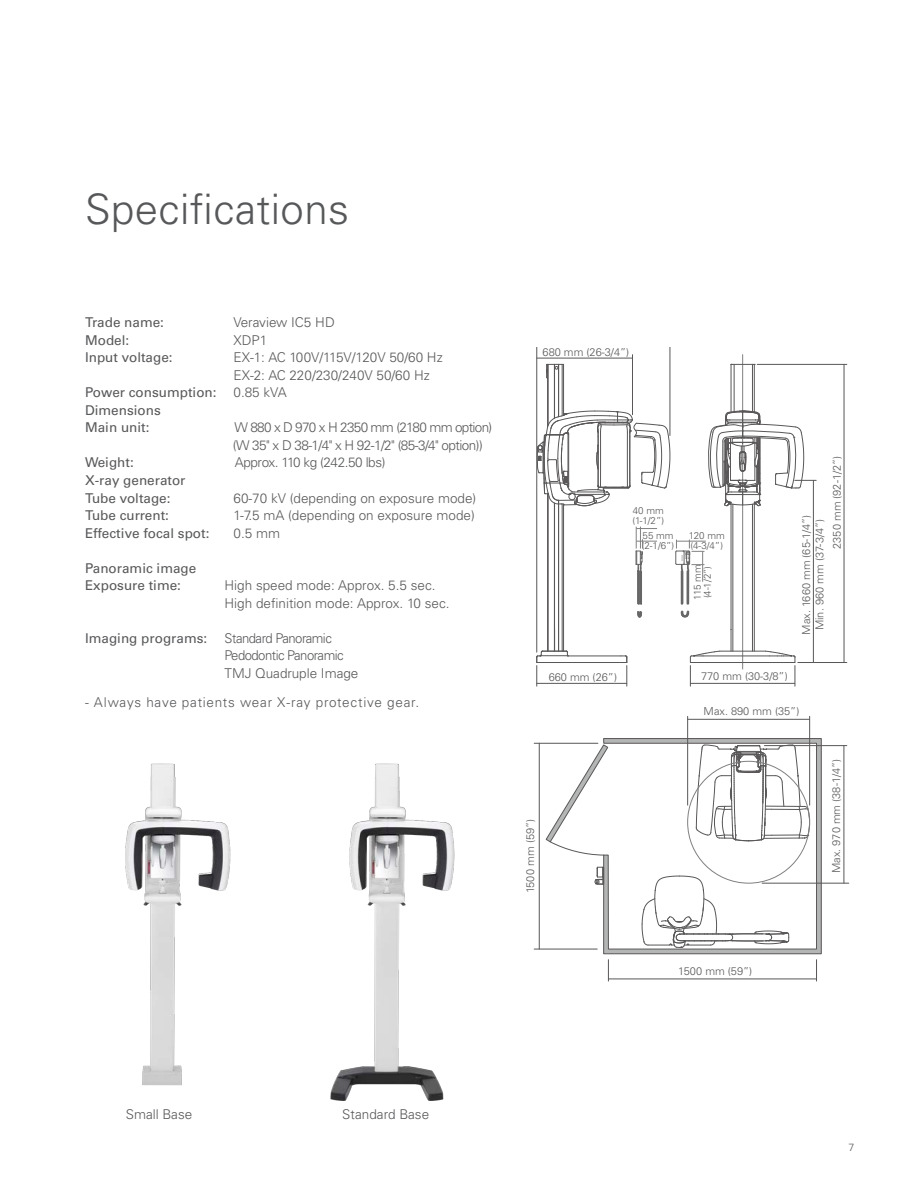
<style>
.page{position:relative;width:918px;height:1188px;background:#fff}
.page>*{position:absolute;margin:0;border:0;box-sizing:border-box;transform-origin:0 0}
.headline_1__28pt{font:300 42px "Univers LT Std";letter-spacing:.01em;color:#57585a}
.EN_common_copy_text{font:300 13.5px/17.5px "Univers LT Std";color:#57585a}
.EN_common_copy_text-2{font:13.5px "Univers LT Std";color:#57585a}
.EN_common_copy_text-3{font:300 13.5px/17.5px "Univers LT Std";letter-spacing:-.05em;color:#57585a}
.EN_common_copy_text-4{font:300 13.5px/17.5px "Univers LT Std";letter-spacing:-.04em;color:#57585a}
.EN_footnote_6pt{font:300 13.5px "Univers LT Std";letter-spacing:.055em;color:#57585a}
.EN_common_copy_text-5{font:300 13.5px "Univers LT Std";letter-spacing:-.03em;color:#57585a}
.copy_bullets{font:300 13.5px "Univers LT Std";color:#57585a}
.t1{font:300 10.95px/17.5px "Univers";color:#595757}
.t2{font:300 10.5px "Univers LT Std";color:#57585a}
.t3{font:300 9.75px/9.8px "Univers";color:#595757}
</style>
<div class="page">
<hr style="left:537px;top:348px;width:1px;height:304px;background:#595757">
<hr style="left:670px;top:348px;width:1px;height:87px;background:#595757">
<hr style="left:539px;top:743px;width:1px;height:206px;background:#595757">
<hr style="left:534px;top:743px;width:64px;height:1px;background:#595757">
<hr style="left:534px;top:949px;width:63px;height:1px;background:#595757">
<hr style="left:608px;top:979px;width:209px;height:1px;background:#595757">
<svg style="left:608px;top:960px;width:1px;height:21px"></svg>
<svg style="left:816px;top:960px;width:1px;height:21px"></svg>
<hr style="left:844px;top:364px;width:1px;height:298px;background:#595757">
<hr style="left:757px;top:364px;width:90px;height:1px;background:#595757">
<hr style="left:798px;top:662px;width:49px;height:1px;background:#595757">
<hr style="left:537px;top:358px;width:96px;height:1px;background:#595757">
<hr style="left:632px;top:355px;width:1px;height:60px;background:#595757">
<hr style="left:537px;top:683px;width:90px;height:1px;background:#595757">
<hr style="left:569px;top:656px;width:52px;height:1px;background:#595757">
<hr style="left:539px;top:662px;width:81px;height:1px;background:#595757">
<hr style="left:562px;top:504px;width:1px;height:147px;background:#595757">
<hr style="left:548px;top:494px;width:1px;height:157px;background:#595757">
<hr style="left:547px;top:494px;width:1px;height:157px;background:#595757">
<hr style="left:558px;top:504px;width:1px;height:147px;background:#595757">
<hr style="left:554px;top:503px;width:1px;height:148px;background:#595757">
<hr style="left:563px;top:504px;width:1px;height:147px;background:#595757">
<svg style="left:536px;top:629px;width:33px;height:57px"></svg>
<svg style="left:620px;top:656px;width:8px;height:30px"></svg>
<hr style="left:562px;top:364px;width:1px;height:52px;background:#595757">
<hr style="left:548px;top:364px;width:1px;height:61px;background:#595757">
<hr style="left:547px;top:364px;width:1px;height:63px;background:#595757">
<hr style="left:558px;top:364px;width:1px;height:53px;background:#595757">
<hr style="left:554px;top:364px;width:1px;height:54px;background:#595757">
<hr style="left:563px;top:364px;width:1px;height:51px;background:#595757">
<svg style="left:546px;top:364px;width:17px;height:15px"></svg>
<svg style="left:537px;top:411px;width:133px;height:95px"></svg>
<svg style="left:603px;top:738px;width:219px;height:216px"></svg>
<svg style="left:546px;top:745px;width:62px;height:110px"></svg>
<svg style="left:642px;top:876px;width:147px;height:72px"></svg>
<svg style="left:636px;top:527px;width:21px;height:78px"></svg>
<svg style="left:637px;top:611px;width:5px;height:6px"></svg>
<svg style="left:595px;top:867px;width:9px;height:18px"></svg>
<hr style="left:688px;top:719px;width:121px;height:1px;background:#595757">
<hr style="left:687px;top:716px;width:1px;height:89px;background:#595757">
<hr style="left:809px;top:716px;width:1px;height:89px;background:#595757">
<hr style="left:762px;top:883px;width:87px;height:1px;background:#595757">
<hr style="left:764px;top:745px;width:83px;height:1px;background:#595757">
<hr style="left:844px;top:746px;width:1px;height:137px;background:#595757">
<svg style="left:676px;top:355px;width:140px;height:331px"></svg>
<img style="left:330px;top:763px;width:125px;height:338px">
<img style="left:125px;top:763px;width:106px;height:323px">
<p class="headline_1__28pt" style="left:85px;top:184px;width:266px">Specifications</p>
<p class="EN_common_copy_text-2" style="left:85px;top:314px;width:80px">Trade name:</p>
<p class="EN_common_copy_text" style="left:234px;top:313px;width:103px">Veraview IC5 HD</p>
<p class="EN_common_copy_text-2" style="left:85px;top:332px;width:46px">Model:</p>
<p class="EN_common_copy_text" style="left:234px;top:331px;width:35px">XDP1</p>
<p class="EN_common_copy_text-2" style="left:85px;top:349px;width:89px">Input voltage:</p>
<p class="EN_common_copy_text" style="left:234px;top:349px;width:211px">EX-1: AC 100V/115V/120V 50/60 Hz<br>EX-2: AC 220/230/240V 50/60 Hz</p>
<p class="EN_common_copy_text-2" style="left:85px;top:384px;width:133px">Power consumption:</p>
<p class="EN_common_copy_text" style="left:234px;top:384px;width:55px">0.85 kVA</p>
<p class="EN_common_copy_text-2" style="left:85px;top:402px;width:77px">Dimensions</p>
<p class="EN_common_copy_text-2" style="left:85px;top:420px;width:66px">Main unit:</p>
<p class="EN_common_copy_text-3" style="left:233px;top:419px;width:261px">W 880 x D 970 x H 2350 mm (2180 mm option) (W 35" x D 38-1/4" x H 92-1/2" (85-3/4" option))</p>
<p class="EN_common_copy_text-2" style="left:85px;top:455px;width:50px">Weight:</p>
<p class="EN_common_copy_text-5" style="left:235px;top:455px;width:152px">Approx. 110 kg (242.50 lbs)</p>
<p class="EN_common_copy_text-2" style="left:85px;top:472px;width:102px">X-ray generator</p>
<p class="EN_common_copy_text-2" style="left:85px;top:490px;width:87px">Tube voltage:</p>
<p class="EN_common_copy_text" style="left:234px;top:489px;width:244px">60-70 kV (depending on exposure mode)</p>
<p class="EN_common_copy_text-2" style="left:85px;top:507px;width:85px">Tube current:</p>
<p class="EN_common_copy_text" style="left:234px;top:507px;width:243px">1-7.5 mA (depending on exposure mode)</p>
<p class="EN_common_copy_text-2" style="left:85px;top:525px;width:126px">Effective focal spot:</p>
<p class="EN_common_copy_text" style="left:234px;top:524px;width:48px">0.5 mm</p>
<p class="EN_common_copy_text-2" style="left:85px;top:560px;width:113px">Panoramic image</p>
<p class="EN_common_copy_text-2" style="left:85px;top:578px;width:98px">Exposure time:</p>
<p class="EN_common_copy_text" style="left:225px;top:577px;width:213px">High speed mode: Approx. 5.5 sec.</p>
<p class="EN_common_copy_text" style="left:225px;top:594px;width:226px">High definition mode: Approx. 10 sec.</p>
<p class="EN_common_copy_text-2" style="left:85px;top:630px;width:124px">Imaging programs:</p>
<p class="EN_common_copy_text-4" style="left:225px;top:629px;width:135px">Standard Panoramic<br>Pedodontic Panoramic<br>TMJ Quadruple Image</p>
<p class="EN_footnote_6pt" style="left:85px;top:694px;width:336px">- Always have patients wear X-ray protective gear.</p>
<p class="t1" style="left:543px;top:344px;width:88px">680 mm (26-3/4”)</p>
<p class="t3" style="left:632px;top:506px;width:33px">40 mm (1-1/2”)</p>
<p class="t3" style="left:642px;top:531px;width:34px">55 mm (2-1/6”)</p>
<p class="t3" style="left:689px;top:531px;width:37px">120 mm (4-3/4”)</p>
<p class="t3" style="left:693px;top:600px;width:36px;rotate:-90deg">115 mm (4-1/2”)</p>
<p class="t1" style="left:811px;top:549px;width:94px;text-indent:-82px;rotate:-90deg">Min. 960 mm (37-3/4”)<br>2350 mm (92-1/2”)</p>
<p class="t1" style="left:797px;top:635px;width:121px;rotate:-90deg">Max. 1660 mm (65-1/4”)</p>
<p class="t1" style="left:549px;top:668px;width:70px">660 mm (26”)</p>
<p class="t1" style="left:701px;top:668px;width:88px">770 mm (30-3/8”)</p>
<p class="t1" style="left:522px;top:893px;width:76px;rotate:-90deg">1500 mm (59”)</p>
<p class="t1" style="left:704px;top:702px;width:97px">Max. 890 mm (35”)</p>
<p class="t1" style="left:827px;top:873px;width:116px;rotate:-90deg">Max. 970 mm (38-1/4”)</p>
<p class="t1" style="left:678px;top:962px;width:76px">1500 mm (59”)</p>
<p class="copy_bullets" style="left:126px;top:1106px;width:68px">Small Base</p>
<p class="copy_bullets" style="left:342px;top:1106px;width:89px">Standard Base</p>
<p class="t2" style="left:848px;top:1141px;width:7px">7</p>
</div>
